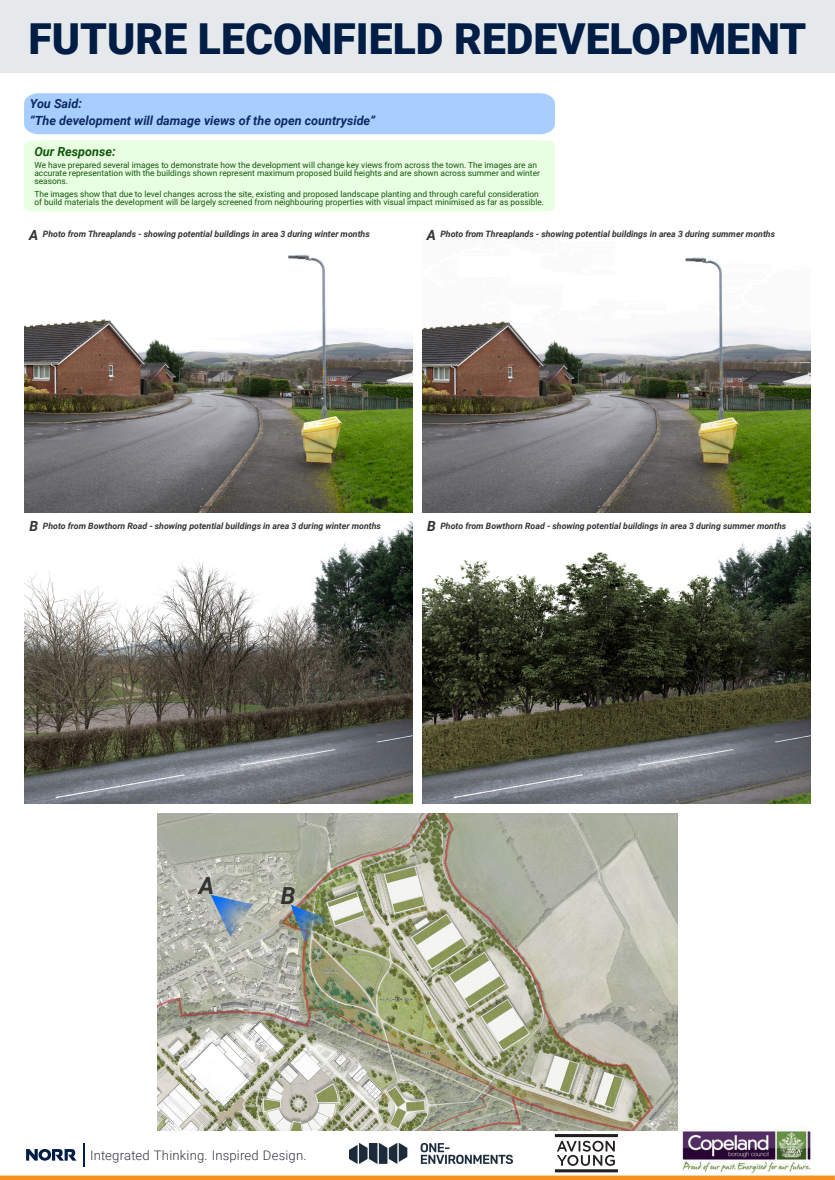
<style>
.page{position:relative;width:835px;height:1180px;background:#fff}
.page>*{position:absolute;margin:0;border:0;box-sizing:border-box;transform-origin:0 0}
.t1{font:900 42.7px "Roboto";color:#001d45}
.t2{font:italic 700 23.59px "Roboto";color:#333}
.t3{font:300 13.12px "Roboto";letter-spacing:.01em;color:#32363b}
.t4{font:italic 700 12.6px/16.8px "Roboto";color:#0f2a63}
.t5{font:italic 700 12.6px "Roboto";color:#13570e}
.t6{font:italic 700 8.75px "Roboto";color:#333}
.t7{font:8.4px/8.4px "Roboto";color:#13570e}
.s1{font-size:14px}
</style>
<div class="page">
<div style="left:0;top:0;width:834px;height:72px;background:#e6e9eb"></div>
<img style="left:681px;top:1131px;width:129px;height:44px">
<svg style="left:83px;top:1143px;width:1px;height:23px"></svg>
<svg style="left:26px;top:1149px;width:50px;height:11px"></svg>
<div style="left:0;top:1175px;width:834px;height:5px;background:#f49221"></div>
<img style="left:349px;top:1143px;width:163px;height:21px">
<svg style="left:555px;top:1134px;width:62px;height:38px"></svg>
<img style="left:422px;top:521px;width:388px;height:282px">
<img style="left:25px;top:521px;width:387px;height:282px">
<img style="left:25px;top:254px;width:387px;height:258px">
<div style="left:24px;top:93px;width:531px;height:41px;background:#a7ceff"></div>
<div style="left:24px;top:140px;width:531px;height:72px;background:#e9ffe2"></div>
<img style="left:422px;top:257px;width:388px;height:255px">
<img style="left:157px;top:813px;width:520px;height:317px">
<img style="left:290px;top:904px;width:36px;height:38px">
<img style="left:211px;top:895px;width:42px;height:41px">
<h1 class="t1" style="left:28px;top:22px;width:779px">FUTURE LECONFIELD REDEVELOPMENT</h1>
<h3 class="t4" style="left:30px;top:96px;width:347px">You Said:<br>“The development will damage views of the open countryside”</h3>
<h3 class="t5" style="left:34px;top:146px;width:83px">Our Response:</h3>
<p class="t7" style="left:34px;top:161px;width:507px">We have prepared several images to demonstrate how the development will change key views from across the town. The images are an accurate representation with the buildings shown represent maximum proposed build heights and are shown across summer and winter seasons.</p>
<p class="t7" style="left:34px;top:191px;width:511px">The images show that due to level changes across the site, existing and proposed landscape planting and through careful consideration of build materials the development will be largely screened from neighbouring properties with visual impact minimised as far as possible.</p>
<p class="t6" style="left:29px;top:231px;width:342px"><span class="s1">A</span> Photo from Threaplands - showing potential buildings in area 3 during winter months</p>
<p class="t6" style="left:427px;top:231px;width:350px"><span class="s1">A</span> Photo from Threaplands - showing potential buildings in area 3 during summer months</p>
<p class="t6" style="left:29px;top:522px;width:353px"><span class="s1">B</span> Photo from Bowthorn Road - showing potential buildings in area 3 during winter months</p>
<p class="t6" style="left:427px;top:522px;width:360px"><span class="s1">B</span> Photo from Bowthorn Road - showing potential buildings in area 3 during summer months</p>
<h2 class="t2" style="left:199px;top:876px;width:17px">A</h2>
<h2 class="t2" style="left:281px;top:886px;width:16px">B</h2>
<h3 class="t3" style="left:90px;top:1150px;width:218px">Integrated Thinking. Inspired Design.</h3>
</div>
